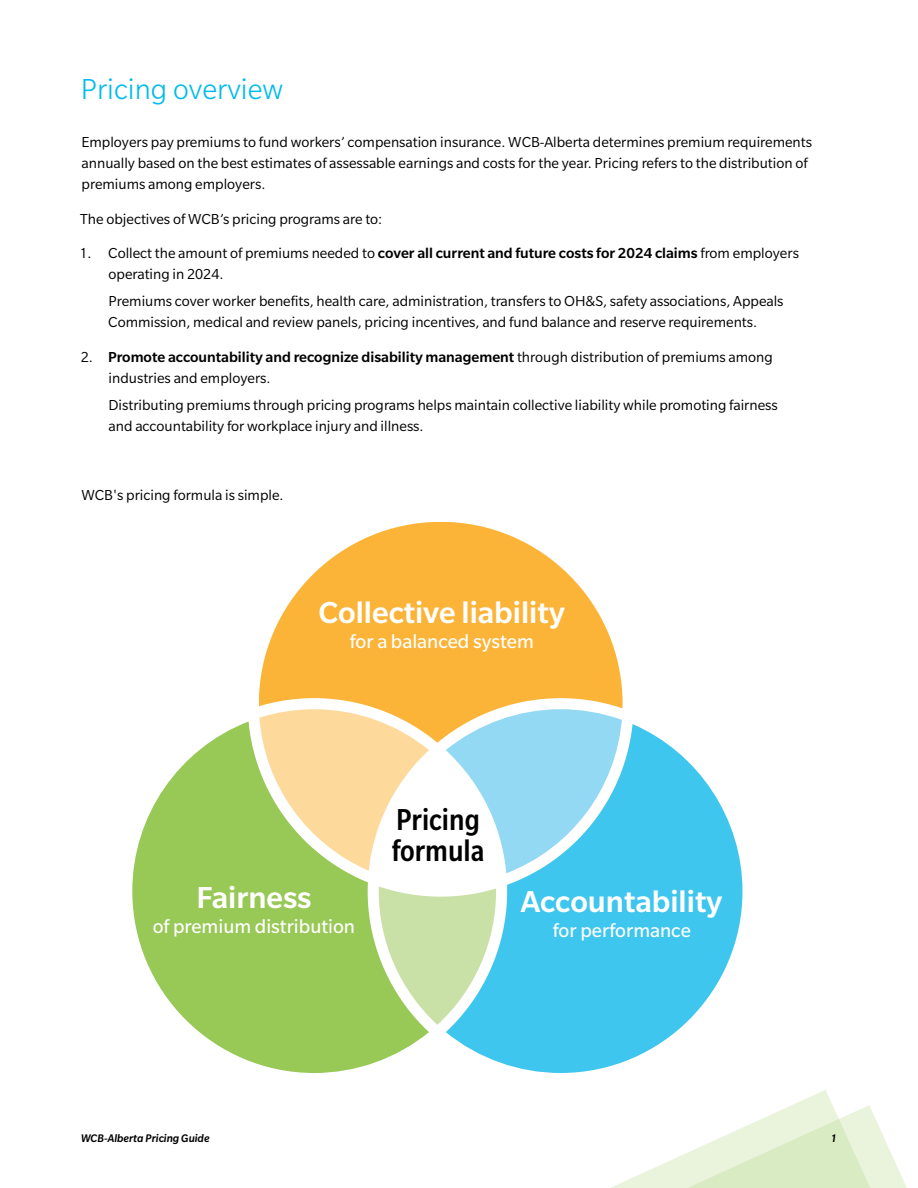
<style>
.page{position:relative;width:918px;height:1188px;background:#fff}
.page>*{position:absolute;margin:0;border:0;box-sizing:border-box;transform-origin:0 0}
.t1{font:500 33px "Slate Std";color:#fff}
.t2{font:500 condensed 33px/31.5px "Slate Std";color:#000}
.t3{font:300 31.5px "Slate Std";color:#00bbeb}
.t4{font:21px "Slate Std";color:#fff}
.t5{font:15.75px/21px "Slate Std";color:#000}
.t6{font:italic 500 12px "Slate Std";color:#000}
.s1{font-weight:500}
</style>
<div class="page">
<svg style="left:611px;top:1090px;width:296px;height:98px"></svg>
<svg style="left:259px;top:522px;width:364px;height:187px;fill:#fcb438"></svg>
<svg style="left:132px;top:721px;width:297px;height:352px;fill:#98c856"></svg>
<svg style="left:446px;top:724px;width:296px;height:349px;fill:#3fc6ee"></svg>
<svg style="left:259px;top:709px;width:363px;height:316px"></svg>
<h2 class="t3" style="left:81px;top:73px;width:204px">Pricing overview</h2>
<p class="t5" style="left:81px;top:132px;width:732px">Employers pay premiums to fund workers’ compensation insurance. WCB-Alberta determines premium requirements annually based on the best estimates of assessable earnings and costs for the year. Pricing refers to the distribution of premiums among employers.</p>
<p class="t5" style="left:80px;top:208px;width:304px">The objectives of WCB’s pricing programs are to:</p>
<p class="t5" style="left:109px;top:243px;width:692px;text-indent:-29px">1. Collect the amount of premiums needed to <span class="s1">cover all current and future costs for 2024 claims</span> from employers operating in 2024.</p>
<p class="t5" style="left:108px;top:291px;width:677px">Premiums cover worker benefits, health care, administration, transfers to OH&amp;S, safety associations, Appeals<br>Commission, medical and review panels, pricing incentives, and fund balance and reserve requirements.</p>
<p class="t5" style="left:109px;top:346px;width:666px;text-indent:-28px">2. <span class="s1">Promote accountability and recognize disability management</span> through distribution of premiums among industries and employers.</p>
<p class="t5" style="left:108px;top:394px;width:671px">Distributing premiums through pricing programs helps maintain collective liability while promoting fairness and accountability for workplace injury and illness.</p>
<p class="t5" style="left:81px;top:484px;width:204px">WCB's pricing formula is simple.</p>
<h1 class="t1" style="left:318px;top:595px;width:248px">Collective liability</h1>
<h3 class="t4" style="left:350px;top:631px;width:186px">for a balanced system</h3>
<h1 class="t2" style="left:392px;top:803px;width:94px">Pricing formula</h1>
<h1 class="t1" style="left:196px;top:880px;width:117px">Fairness</h1>
<h3 class="t4" style="left:153px;top:915px;width:204px">of premium distribution</h3>
<h1 class="t1" style="left:521px;top:884px;width:203px">Accountability</h1>
<h3 class="t4" style="left:553px;top:920px;width:140px">for performance</h3>
<p class="t6" style="left:81px;top:1132px;width:130px">WCB-Alberta Pricing Guide</p>
<p class="t6" style="left:831px;top:1132px;width:8px">1</p>
</div>
